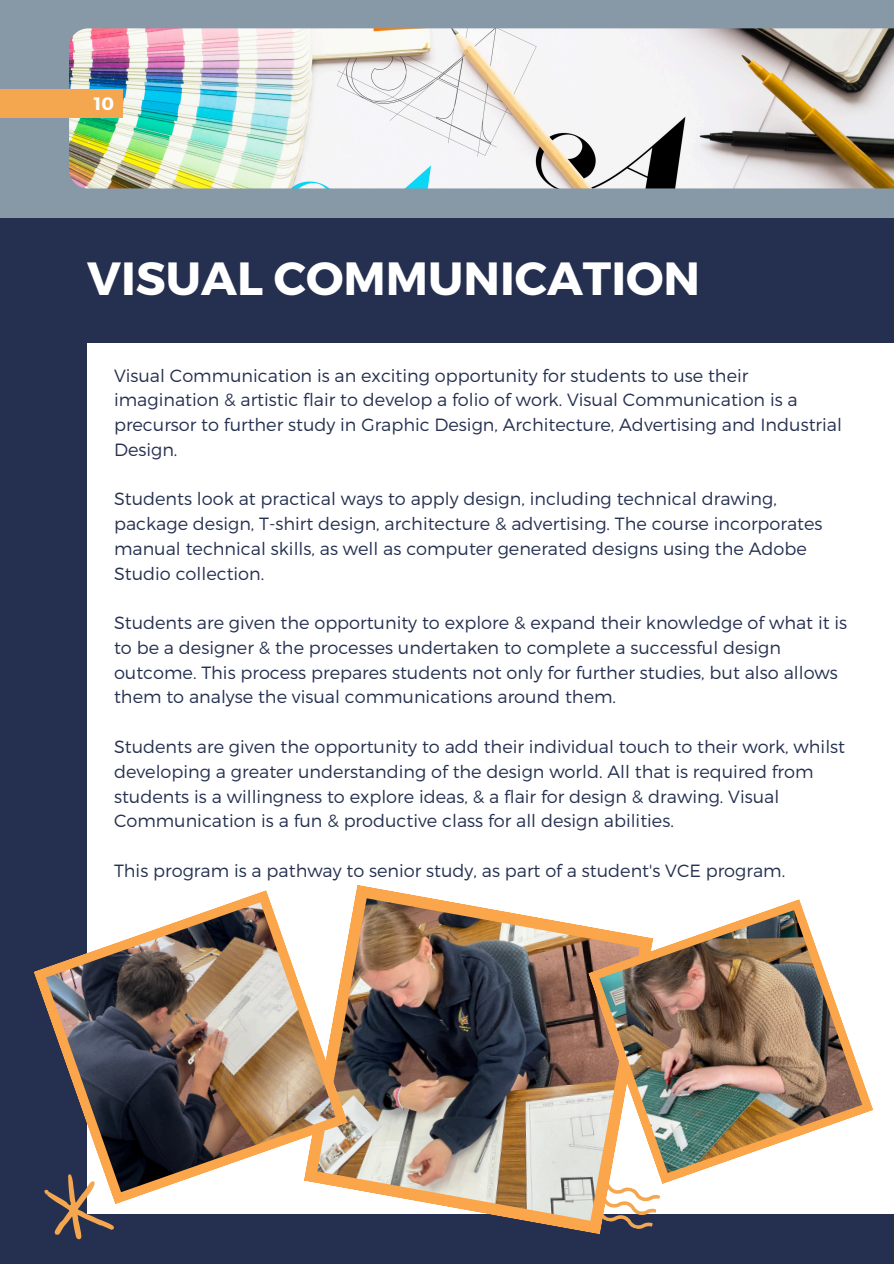
<style>
.page{position:relative;width:894px;height:1264px;background:#fff}
.page>*{position:absolute;margin:0;border:0;box-sizing:border-box;transform-origin:0 0}
.t1{font:700 46.5px "Montserrat";color:#fff}
.t2{font:700 18px "Montserrat";color:#fff}
.t3{font:300 17.7px/24.8px "Montserrat";color:#253050}
</style>
<div class="page">
<div style="left:0;top:0;width:893px;height:1263px;background:#253050"></div>
<div style="left:0;top:0;width:893px;height:218px;background:#8799a7"></div>
<img style="left:69px;top:28px;width:824px;height:160px">
<div style="left:0;top:89px;width:122px;height:28px;background:#f5a750"></div>
<div style="left:87px;top:344px;width:806px;height:869px;background:#fff"></div>
<svg style="left:54px;top:1204px;width:60px;height:35px"></svg>
<svg style="left:653px;top:1195px;width:7px;height:19px"></svg>
<img style="left:303px;top:885px;width:350px;height:349px">
<img style="left:588px;top:898px;width:285px;height:286px">
<img style="left:34px;top:890px;width:314px;height:314px">
<p class="t2" style="left:94px;top:92px;width:22px">10</p>
<p class="t1" style="left:87px;top:248px;width:614px">VISUAL COMMUNICATION</p>
<p class="t3" style="left:114px;top:362px;width:729px">Visual Communication is an exciting opportunity for students to use their imagination &amp; artistic flair to develop a folio of work. Visual Communication is a precursor to further study in Graphic Design, Architecture, Advertising and Industrial Design.</p>
<h1 class="t3" style="left:114px;top:486px;width:709px">Students look at practical ways to apply design, including technical drawing, package design, T-shirt design, architecture &amp; advertising. The course incorporates manual technical skills, as well as computer generated designs using the Adobe Studio collection.</h1>
<p class="t3" style="left:114px;top:609px;width:734px">Students are given the opportunity to explore &amp; expand their knowledge of what it is to be a designer &amp; the processes undertaken to complete a successful design outcome. This process prepares students not only for further studies, but also allows them to analyse the visual communications around them.</p>
<p class="t3" style="left:114px;top:733px;width:732px">Students are given the opportunity to add their individual touch to their work, whilst developing a greater understanding of the design world. All that is required from students is a willingness to explore ideas, &amp; a flair for design &amp; drawing. Visual Communication is a fun &amp; productive class for all design abilities.</p>
<p class="t3" style="left:114px;top:857px;width:672px">This program is a pathway to senior study, as part of a student's VCE program.</p>
</div>
